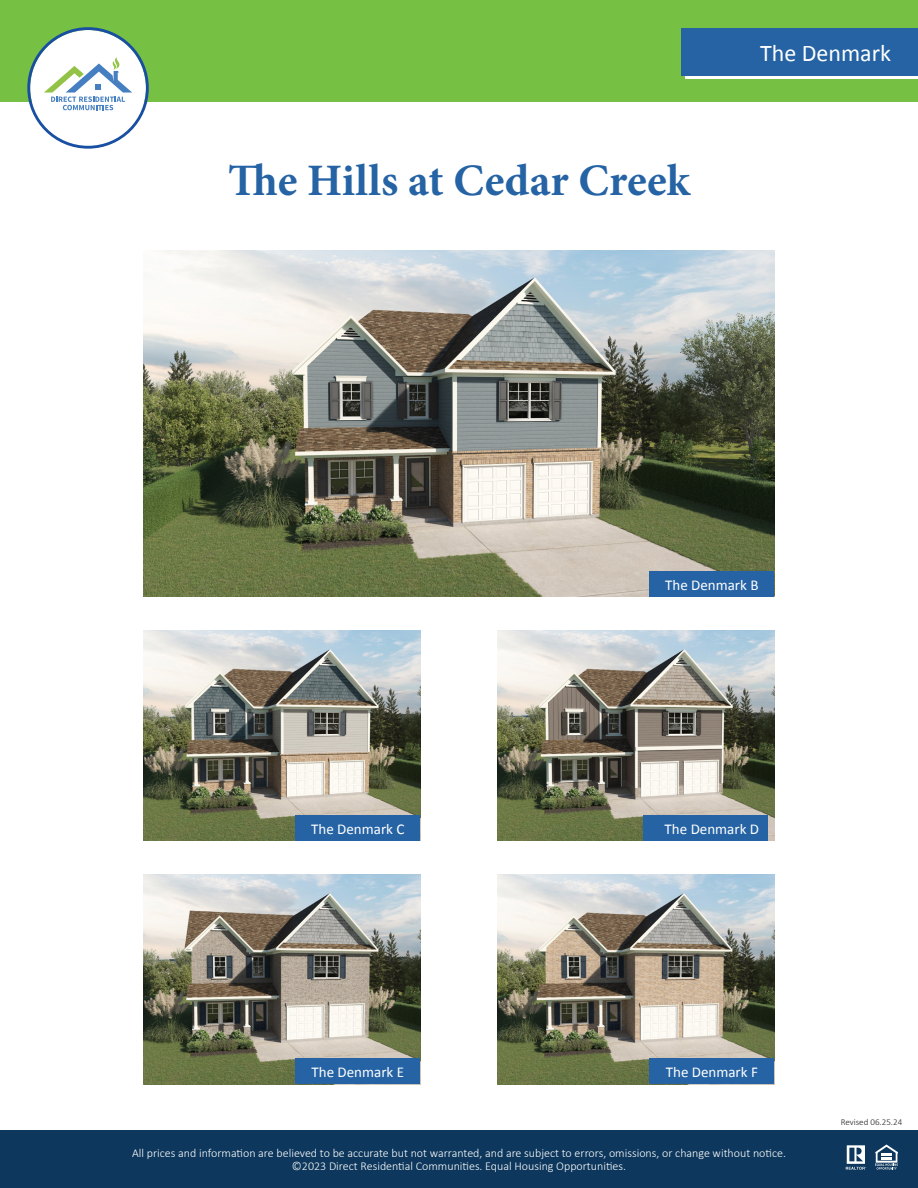
<style>
.page{position:relative;width:918px;height:1188px;background:#fff}
.page>*{position:absolute;margin:0;border:0;box-sizing:border-box;transform-origin:0 0}
.t1{font:700 45px "Minion Pro";letter-spacing:.005em;color:#2563a4}
.t2{font:24px "Calibri";color:#fff}
.t3{font:15px "Calibri";color:#fff}
.t4{font:300 12px/13.5px "Calibri";color:#fff;text-align:center}
.t5{font:300 9px "Calibri";color:#231f20}
</style>
<div class="page">
<div style="left:0;top:0;width:918px;height:102px;background:#76c043"></div>
<div style="left:685px;top:32px;width:233px;height:47px;background:linear-gradient(to right,#fff,#fff)"></div>
<div style="left:681px;top:28px;width:237px;height:47px;background:#2563a4"></div>
<div style="left:0;top:1130px;width:918px;height:58px;background:#0d375c"></div>
<svg style="left:846px;top:1145px;width:21px;height:25px"></svg>
<svg style="left:875px;top:1145px;width:22px;height:25px"></svg>
<svg style="left:27px;top:27px;width:122px;height:122px"></svg>
<img style="left:144px;top:251px;width:630px;height:346px">
<div style="left:650px;top:572px;width:124px;height:25px;background:#2563a4"></div>
<img style="left:144px;top:631px;width:276px;height:210px">
<div style="left:296px;top:815px;width:124px;height:26px;background:#2563a4"></div>
<img style="left:498px;top:631px;width:276px;height:210px">
<div style="left:644px;top:815px;width:124px;height:26px;background:#2563a4"></div>
<img style="left:144px;top:874px;width:276px;height:210px">
<div style="left:296px;top:1059px;width:124px;height:25px;background:#2563a4"></div>
<img style="left:498px;top:874px;width:276px;height:210px">
<div style="left:650px;top:1059px;width:124px;height:25px;background:#2563a4"></div>
<p class="t1" style="left:228px;top:149px;width:463px">The Hills at Cedar Creek</p>
<h2 class="t2" style="left:760px;top:36px;width:132px">The Denmark</h2>
<p class="t3" style="left:665px;top:575px;width:95px">The Denmark B</p>
<p class="t3" style="left:311px;top:818px;width:95px">The Denmark C</p>
<p class="t3" style="left:665px;top:818px;width:96px">The Denmark D</p>
<p class="t3" style="left:312px;top:1062px;width:94px">The Denmark E</p>
<p class="t3" style="left:666px;top:1062px;width:94px">The Denmark F</p>
<p class="t4" style="left:132px;top:1146px;width:655px">All prices and information are believed to be accurate but not warranted, and are subject to errors, omissions, or change without notice. ©2023 Direct Residential Communities. Equal Housing Opportunities.</p>
<p class="t5" style="left:841px;top:1116px;width:63px">Revised 06.25.24</p>
</div>
